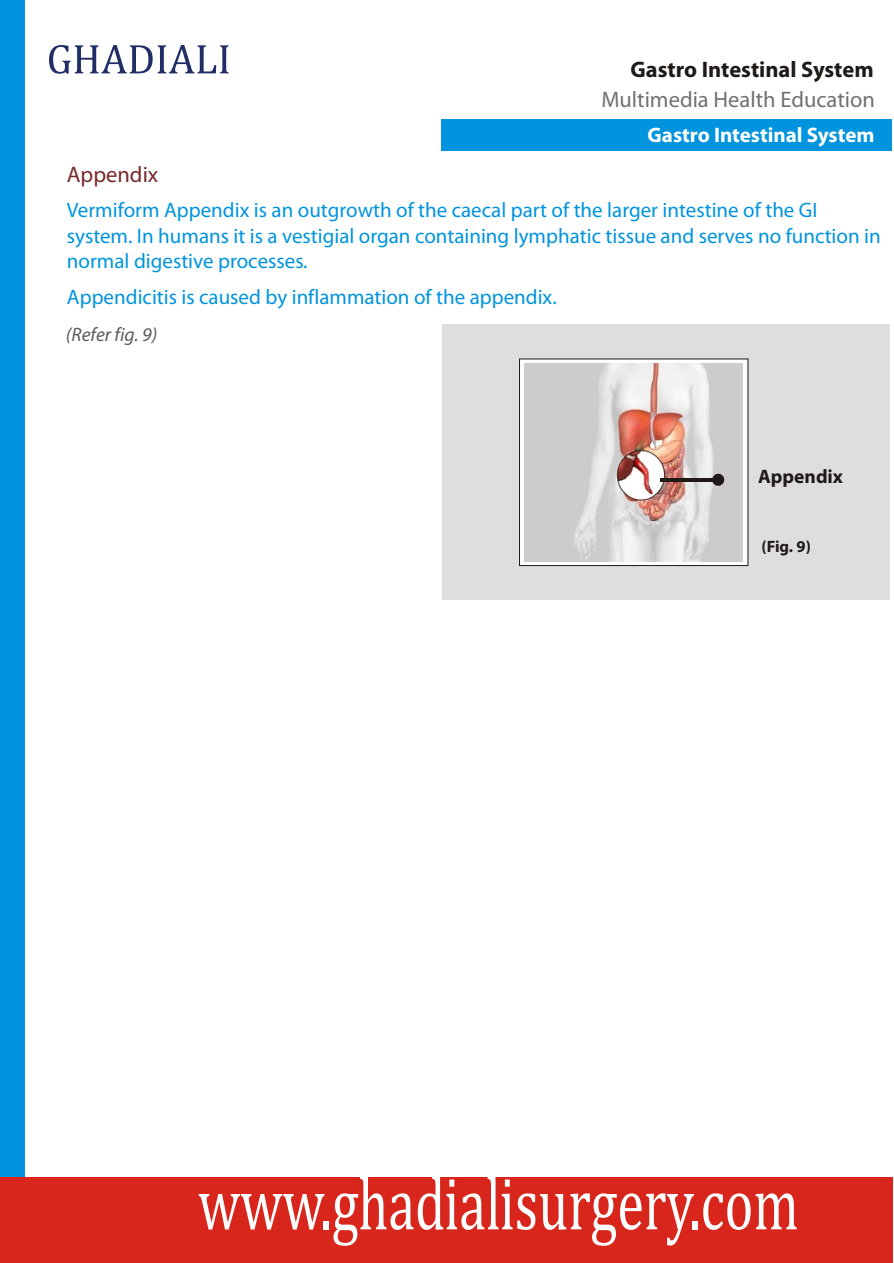
<style>
.page{position:relative;width:894px;height:1263px;background:#fff}
.page>*{position:absolute;margin:0;border:0;box-sizing:border-box;transform-origin:0 0}
.t1{font:75.6px "Cambria Math";color:#fff;scale:.72 1}
.t2{font:22.5px "Myriad Pro";color:#737070}
.t3{font:700 22.5px "Myriad Pro";color:#1f1a17}
.t4{font:22.5px "Myriad Pro";color:#75292b}
.t5{font:21px/25.2px "Myriad Pro";color:#0094de}
.t6{font:700 21px "Myriad Pro";color:#fff}
.t7{font:italic 19.5px "Myriad Pro";color:#615c5c}
.t8{font:700 19.5px "Myriad Pro";color:#1f1a17}
.t9{font:700 16.5px "Myriad Pro";color:#1f1a17}
</style>
<div class="page">
<div style="left:442px;top:324px;width:448px;height:276px;background:#dedede"></div>
<div style="left:0;top:0;width:25px;height:1189px;background:#0094de"></div>
<div style="left:0;top:1177px;width:892px;height:86px;background:#d9261c"></div>
<div style="left:441px;top:119px;width:451px;height:32px;background:#0094de"></div>
<svg style="left:49px;top:45px;width:180px;height:29px"></svg>
<svg style="left:519px;top:359px;width:229px;height:207px;background:#d8d7d7"></svg>
<img style="left:524px;top:364px;width:218px;height:197px">
<hr style="left:660px;top:478px;width:58px;height:3px;background:#1f1a17">
<svg style="left:712px;top:474px;width:12px;height:12px"></svg>
<p class="t3" style="left:630px;top:60px;width:245px">Gastro Intestinal System</p>
<p class="t2" style="left:601px;top:90px;width:275px">Multimedia Health Education</p>
<p class="t6" style="left:647px;top:127px;width:229px">Gastro Intestinal System</p>
<p class="t4" style="left:67px;top:165px;width:93px">Appendix</p>
<p class="t5" style="left:67px;top:199px;width:815px">Vermiform Appendix is an outgrowth of the caecal part of the larger intestine of the GI system. In humans it is a vestigial organ containing lymphatic tissue and serves no function in normal digestive processes.</p>
<p class="t5" style="left:67px;top:286px;width:491px">Appendicitis is caused by inflammation of the appendix.</p>
<p class="t7" style="left:66px;top:327px;width:93px">(Refer fig. 9)</p>
<p class="t8" style="left:758px;top:469px;width:86px">Appendix</p>
<p class="t9" style="left:761px;top:540px;width:51px">(Fig. 9)</p>
<h1 class="t1" style="left:198px;top:1171px;width:836px">www.ghadialisurgery.com</h1>
</div>
